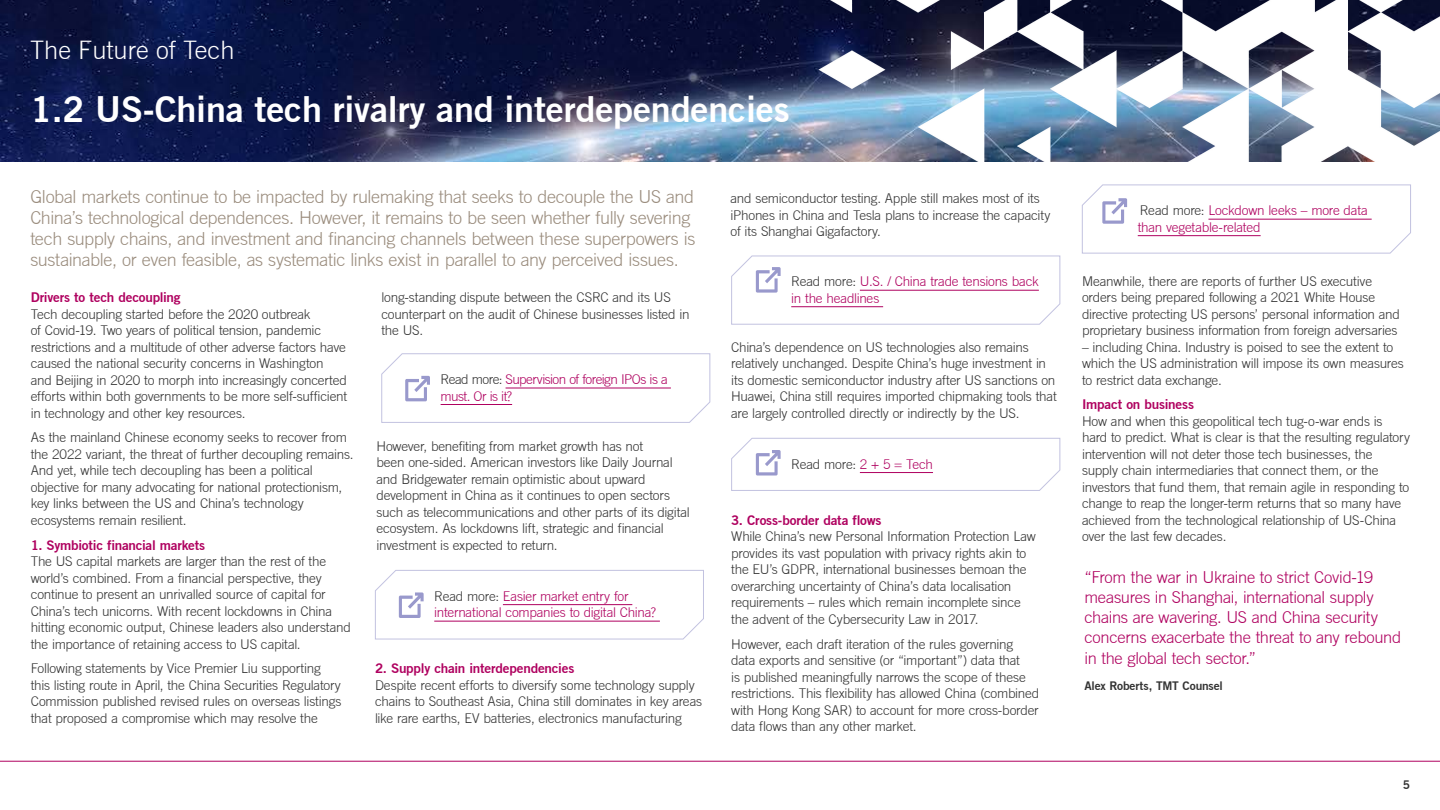
<style>
.page{position:relative;width:1440px;height:810px;background:#fff}
.page>*{position:absolute;margin:0;border:0;box-sizing:border-box;transform-origin:0 0}
.t1{font:700 36px "Trade Gothic No.2";letter-spacing:-.005em;color:#fff}
.t2{font:300 25.5px "Trade Gothic";color:#fff}
.t3{font:300 18px/21px "Trade Gothic";letter-spacing:-.02em;color:#9a8c7d}
.t4{font:300 16.5px/20.2px "Trade Gothic";letter-spacing:-.02em;color:#af005f}
.t5{font:300 13.5px/16.5px "Trade Gothic";letter-spacing:-.015em;color:#333}
.t6{font:300 13.5px/16.5px "Trade Gothic";letter-spacing:-.02em;color:#af005f}
.t7{font:700 13.5px "Trade Gothic No.2";letter-spacing:-.015em;color:#af005f}
.t8{font:300 13.5px/16.5px "Trade Gothic";letter-spacing:-.04em;color:#af005f}
.t9{font:700 12px "Trade Gothic No.2";letter-spacing:-.015em;color:#333}
.s1{color:#333}
.s2{color:#af005f}
</style>
<div class="page">
<svg style="left:381px;top:353px;width:330px;height:70px"></svg>
<svg style="left:375px;top:570px;width:329px;height:70px"></svg>
<svg style="left:1082px;top:184px;width:329px;height:70px"></svg>
<svg style="left:731px;top:437px;width:330px;height:54px"></svg>
<svg style="left:731px;top:255px;width:330px;height:70px"></svg>
<img style="left:0;top:0;width:634px;height:162px">
<img style="left:634px;top:0;width:806px;height:162px">
<hr style="left:0;top:761px;width:1440px;height:1px;background:#af005f">
<h2 class="t2" style="left:30px;top:35px;width:206px">The Future of Tech</h2>
<h1 class="t1" style="left:30px;top:87px;width:761px">1.2 US-China tech rivalry and interdependencies</h1>
<p class="t3" style="left:30px;top:186px;width:667px">Global markets continue to be impacted by rulemaking that seeks to decouple the US and China’s technological dependences. However, it remains to be seen whether fully severing tech supply chains, and investment and financing channels between these superpowers is sustainable, or even feasible, as systematic links exist in parallel to any perceived issues.</p>
<p class="t7" style="left:31px;top:289px;width:151px">Drivers to tech decoupling</p>
<p class="t5" style="left:31px;top:306px;width:318px">Tech decoupling started before the 2020 outbreak<br>of Covid-19. Two years of political tension, pandemic restrictions and a multitude of other adverse factors have caused the national security concerns in Washington and Beijing in 2020 to morph into increasingly concerted efforts within both governments to be more self-sufficient in technology and other key resources.</p>
<p class="t5" style="left:31px;top:429px;width:324px">As the mainland Chinese economy seeks to recover from the 2022 variant, the threat of further decoupling remains.<br>And yet, while tech decoupling has been a political objective for many advocating for national protectionism, key links between the US and China’s technology ecosystems remain resilient.</p>
<p class="t7" style="left:31px;top:537px;width:176px">1. Symbiotic financial markets</p>
<p class="t5" style="left:31px;top:553px;width:322px">The US capital markets are larger than the rest of the world’s combined. From a financial perspective, they continue to present an unrivalled source of capital for China’s tech unicorns. With recent lockdowns in China hitting economic output, Chinese leaders also understand the importance of retaining access to US capital.</p>
<p class="t5" style="left:31px;top:660px;width:312px">Following statements by Vice Premier Liu supporting this listing route in April, the China Securities Regulatory Commission published revised rules on overseas listings that proposed a compromise which may resolve the</p>
<p class="t7" style="left:375px;top:660px;width:201px">2. Supply chain interdependencies</p>
<p class="t5" style="left:381px;top:289px;width:310px">long-standing dispute between the CSRC and its US counterpart on the audit of Chinese businesses listed in the US.</p>
<p class="t8" style="left:441px;top:371px;width:229px"><span class="s1">Read more:</span> Supervision of foreign IPOs is a must. Or is it?</p>
<p class="t5" style="left:376px;top:438px;width:315px">However, benefiting from market growth has not<br>been one-sided. American investors like Daily Journal and Bridgewater remain optimistic about upward development in China as it continues to open sectors such as telecommunications and other parts of its digital ecosystem. As lockdowns lift, strategic and financial investment is expected to return.</p>
<p class="t6" style="left:434px;top:588px;width:223px"><span class="s1">Read more:</span> Easier market entry for international companies to digital China?</p>
<p class="t5" style="left:375px;top:677px;width:329px">Despite recent efforts to diversify some technology supply chains to Southeast Asia, China still dominates in key areas like rare earths, EV batteries, electronics manufacturing</p>
<p class="t5" style="left:731px;top:190px;width:321px">and semiconductor testing. Apple still makes most of its iPhones in China and Tesla plans to increase the capacity of its Shanghai Gigafactory.</p>
<p class="t6" style="left:791px;top:273px;width:249px"><span class="s1">Read more:</span> U.S. / China trade tensions back in the headlines</p>
<p class="t5" style="left:731px;top:338px;width:327px">China’s dependence on US technologies also remains relatively unchanged. Despite China’s huge investment in its domestic semiconductor industry after US sanctions on Huawei, China still requires imported chipmaking tools that are largely controlled directly or indirectly by the US.</p>
<p class="t5" style="left:791px;top:456px;width:143px">Read more: <span class="s2">2 + 5 = Tech</span></p>
<p class="t7" style="left:731px;top:512px;width:152px">3. Cross-border data flows</p>
<p class="t5" style="left:731px;top:528px;width:306px">While China’s new Personal Information Protection Law provides its vast population with privacy rights akin to the EU’s GDPR, international businesses bemoan the overarching uncertainty of China’s data localisation requirements – rules which remain incomplete since the advent of the Cybersecurity Law in 2017.</p>
<p class="t5" style="left:731px;top:635px;width:310px">However, each draft iteration of the rules governing data exports and sensitive (or “important”) data that<br>is published meaningfully narrows the scope of these restrictions. This flexibility has allowed China (combined with Hong Kong SAR) to account for more cross-border data flows than any other market.</p>
<p class="t6" style="left:1138px;top:202px;width:232px"><span class="s1">Read more:</span> Lockdown leeks – more data than vegetable-related</p>
<p class="t5" style="left:1082px;top:272px;width:319px">Meanwhile, there are reports of further US executive orders being prepared following a 2021 White House directive protecting US persons’ personal information and proprietary business information from foreign adversaries</p>
<p class="t5" style="left:1082px;top:338px;width:323px">– including China. Industry is poised to see the extent to which the US administration will impose its own measures to restrict data exchange.</p>
<p class="t7" style="left:1082px;top:396px;width:114px">Impact on business</p>
<p class="t5" style="left:1082px;top:413px;width:329px">How and when this geopolitical tech tug-o-war ends is hard to predict. What is clear is that the resulting regulatory intervention will not deter those tech businesses, the supply chain intermediaries that connect them, or the investors that fund them, that remain agile in responding to change to reap the longer-term returns that so many have achieved from the technological relationship of US-China over the last few decades.</p>
<p class="t4" style="left:1084px;top:567px;width:318px">“From the war in Ukraine to strict Covid-19 measures in Shanghai, international supply chains are wavering. US and China security concerns exacerbate the threat to any rebound in the global tech sector.”</p>
<p class="t9" style="left:1084px;top:678px;width:140px">Alex Roberts, TMT Counsel</p>
<p class="t9" style="left:1403px;top:778px;width:9px">5</p>
</div>
